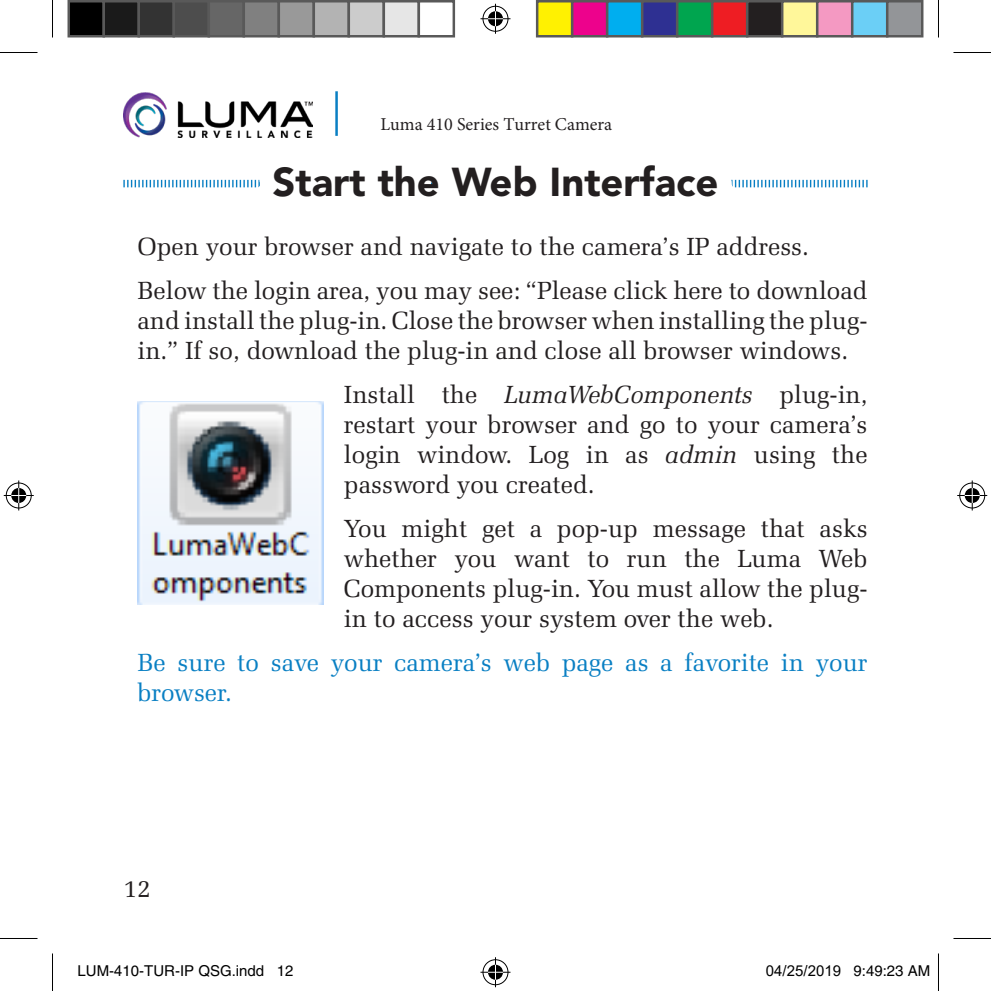
<style>
.page{position:relative;width:991px;height:991px;background:#fff}
.page>*{position:absolute;margin:0;border:0;box-sizing:border-box;transform-origin:0 0}
.Head{font:900 40px "Avenir LT Std";color:#231f20}
.t1{font:25px/30px "Zapf Elliptical 711 BT";color:#231f20;text-align:justify}
.t2{font:25px/30px "Zapf Elliptical 711 BT";color:#097fc3}
.t3{font:18px "Minion Pro";color:#231f20}
.t4{font:15px "Helvetica";color:#000}
.t5{font:15px "Arial";color:#000}
.s1{font-style:italic}
.s2{font-family:"Arial"}
.s3{font-family:"Helvetica"}
</style>
<div class="page">
<svg style="left:123px;top:91px;width:744px;height:97px"></svg>
<img style="left:138px;top:401px;width:185px;height:204px">
<hr style="left:0;top:52px;width:38px;height:1px;background:#000">
<hr style="left:953px;top:52px;width:38px;height:1px;background:#000">
<hr style="left:0;top:938px;width:38px;height:1px;background:#000">
<hr style="left:953px;top:938px;width:38px;height:1px;background:#000">
<hr style="left:52px;top:0;width:1px;height:38px;background:#000">
<hr style="left:52px;top:953px;width:1px;height:38px;background:#000">
<hr style="left:938px;top:0;width:1px;height:38px;background:#000">
<hr style="left:938px;top:953px;width:1px;height:38px;background:#000">
<div style="left:481px;top:5px;width:28px;height:28px;border:3px solid #fff;border-radius:50%"></div>
<hr style="left:480px;top:17px;width:30px;height:3px;background:#fff">
<hr style="left:494px;top:4px;width:3px;height:30px;background:#fff">
<div style="left:486px;top:10px;width:18px;height:18px;border:3px solid #fff;border-radius:50%"></div>
<div style="left:483px;top:6px;width:25px;height:26px;border:1px solid #000;border-radius:50%"></div>
<hr style="left:480px;top:18px;width:30px;height:1px;background:#000">
<hr style="left:495px;top:4px;width:1px;height:30px;background:#000">
<svg style="left:488px;top:11px;width:15px;height:15px"></svg>
<div style="left:481px;top:958px;width:28px;height:28px;border:3px solid #fff;border-radius:50%"></div>
<hr style="left:480px;top:971px;width:30px;height:3px;background:#fff">
<hr style="left:494px;top:957px;width:3px;height:30px;background:#fff">
<div style="left:486px;top:963px;width:18px;height:18px;border:3px solid #fff;border-radius:50%"></div>
<div style="left:483px;top:959px;width:25px;height:26px;border:1px solid #000;border-radius:50%"></div>
<hr style="left:480px;top:972px;width:30px;height:1px;background:#000">
<hr style="left:495px;top:957px;width:1px;height:30px;background:#000">
<svg style="left:488px;top:965px;width:15px;height:15px"></svg>
<div style="left:5px;top:481px;width:28px;height:28px;border:3px solid #fff;border-radius:50%"></div>
<hr style="left:4px;top:494px;width:30px;height:3px;background:#fff">
<hr style="left:17px;top:480px;width:3px;height:30px;background:#fff">
<div style="left:10px;top:486px;width:18px;height:18px;border:3px solid #fff;border-radius:50%"></div>
<div style="left:6px;top:483px;width:26px;height:25px;border:1px solid #000;border-radius:50%"></div>
<hr style="left:4px;top:495px;width:30px;height:1px;background:#000">
<hr style="left:18px;top:480px;width:1px;height:30px;background:#000">
<svg style="left:11px;top:488px;width:15px;height:15px"></svg>
<div style="left:958px;top:481px;width:28px;height:28px;border:3px solid #fff;border-radius:50%"></div>
<hr style="left:957px;top:494px;width:30px;height:3px;background:#fff">
<hr style="left:971px;top:480px;width:3px;height:30px;background:#fff">
<div style="left:963px;top:486px;width:18px;height:18px;border:3px solid #fff;border-radius:50%"></div>
<div style="left:959px;top:483px;width:26px;height:25px;border:1px solid #000;border-radius:50%"></div>
<hr style="left:957px;top:495px;width:30px;height:1px;background:#000">
<hr style="left:972px;top:480px;width:1px;height:30px;background:#000">
<svg style="left:965px;top:488px;width:15px;height:15px"></svg>
<div style="left:69px;top:1px;width:35px;height:35px;background:#000"></div>
<div style="left:68px;top:0;width:37px;height:38px;border:2px solid #595959"></div>
<div style="left:104px;top:1px;width:35px;height:35px;background:#1a1a1a"></div>
<div style="left:102px;top:0;width:38px;height:38px;border:2px solid #595959"></div>
<div style="left:139px;top:1px;width:35px;height:35px;background:#333"></div>
<div style="left:138px;top:0;width:37px;height:38px;border:2px solid #595959"></div>
<div style="left:174px;top:1px;width:35px;height:35px;background:#4d4d4d"></div>
<div style="left:172px;top:0;width:38px;height:38px;border:2px solid #595959"></div>
<div style="left:209px;top:1px;width:35px;height:35px;background:#666"></div>
<div style="left:208px;top:0;width:37px;height:38px;border:2px solid #595959"></div>
<div style="left:244px;top:1px;width:35px;height:35px;background:#808080"></div>
<div style="left:242px;top:0;width:38px;height:38px;border:2px solid #595959"></div>
<div style="left:279px;top:1px;width:35px;height:35px;background:#999"></div>
<div style="left:278px;top:0;width:37px;height:38px;border:2px solid #595959"></div>
<div style="left:314px;top:1px;width:35px;height:35px;background:#b3b3b3"></div>
<div style="left:312px;top:0;width:38px;height:38px;border:2px solid #595959"></div>
<div style="left:349px;top:1px;width:35px;height:35px;background:#ccc"></div>
<div style="left:348px;top:0;width:37px;height:38px;border:2px solid #595959"></div>
<div style="left:384px;top:1px;width:35px;height:35px;background:#e6e6e6"></div>
<div style="left:382px;top:0;width:38px;height:38px;border:2px solid #595959"></div>
<div style="left:418px;top:0;width:37px;height:38px;border:2px solid #595959"></div>
<div style="left:537px;top:1px;width:35px;height:35px;background:#fff101"></div>
<div style="left:536px;top:0;width:37px;height:38px;border:2px solid #595959"></div>
<div style="left:572px;top:1px;width:35px;height:35px;background:#ed028c"></div>
<div style="left:571px;top:0;width:37px;height:38px;border:2px solid #595959"></div>
<div style="left:607px;top:1px;width:35px;height:35px;background:#00aeef"></div>
<div style="left:606px;top:0;width:37px;height:38px;border:2px solid #595959"></div>
<div style="left:642px;top:1px;width:35px;height:35px;background:#2e3092"></div>
<div style="left:641px;top:0;width:37px;height:38px;border:2px solid #595959"></div>
<div style="left:677px;top:1px;width:35px;height:35px;background:#00a54f"></div>
<div style="left:676px;top:0;width:37px;height:38px;border:2px solid #595959"></div>
<div style="left:712px;top:1px;width:35px;height:35px;background:#ee1d23"></div>
<div style="left:711px;top:0;width:37px;height:38px;border:2px solid #595959"></div>
<div style="left:747px;top:1px;width:35px;height:35px;background:#231f20"></div>
<div style="left:746px;top:0;width:37px;height:38px;border:2px solid #595959"></div>
<div style="left:782px;top:1px;width:35px;height:35px;background:#fff79a"></div>
<div style="left:781px;top:0;width:37px;height:38px;border:2px solid #595959"></div>
<div style="left:817px;top:1px;width:35px;height:35px;background:#f499c2"></div>
<div style="left:816px;top:0;width:37px;height:38px;border:2px solid #595959"></div>
<div style="left:852px;top:1px;width:35px;height:35px;background:#6bcff6"></div>
<div style="left:851px;top:0;width:37px;height:38px;border:2px solid #595959"></div>
<div style="left:887px;top:1px;width:35px;height:35px;background:#939598"></div>
<div style="left:886px;top:0;width:37px;height:38px;border:2px solid #595959"></div>
<div style="left:132px;top:966px;width:6px;height:9px;border:1px solid #fff;border-radius:50%"></div>
<div style="left:131px;top:965px;width:8px;height:12px;border:1px solid #fff;border-radius:50%"></div>
<div style="left:166px;top:966px;width:5px;height:9px;border:1px solid #fff;border-radius:50%"></div>
<div style="left:165px;top:965px;width:8px;height:12px;border:1px solid #fff;border-radius:50%"></div>
<div style="left:817px;top:966px;width:6px;height:9px;border:1px solid #fff;border-radius:50%"></div>
<div style="left:816px;top:965px;width:8px;height:12px;border:1px solid #fff;border-radius:50%"></div>
<p class="t3" style="left:380px;top:113px;width:233px">Luma 410 Series Turret Camera</p>
<p class="Head" style="left:273px;top:158px;width:447px">Start the Web Interface</p>
<p class="t1" style="left:138px;top:231px;width:673px">Open your browser and navigate to the camera’s IP address.</p>
<p class="t1" style="left:138px;top:275px;width:731px">Below the login area, you may see: “Please click here to download and install the plug-in. Close the browser when installing the plug&shy;in.” If so, download the plug-in and close all browser windows.</p>
<p class="t1" style="left:344px;top:379px;width:525px">Install the <span class="s1">LumaWebComponents</span> plug-in, restart your browser and go to your camera’s login window. Log in as <span class="s1">admin</span> using the password you created.</p>
<p class="t1" style="left:344px;top:513px;width:525px">You might get a pop-up message that asks whether you want to run the Luma Web Components plug-in. You must allow the plug&shy;in to access your system over the web.</p>
<p class="t2" style="left:138px;top:647px;width:731px">Be sure to save your camera’s web page as a favorite in your browser.</p>
<p class="t1" style="left:123px;top:873px;width:29px">12</p>
<p class="t4" style="left:78px;top:962px;width:217px">LUM-<span class="s2">4</span>10-TUR-IP QSG.indd 12</p>
<p class="t5" style="left:766px;top:960px;width:166px">04/25/2019 <span class="s3">9:49:23 AM</span></p>
</div>
